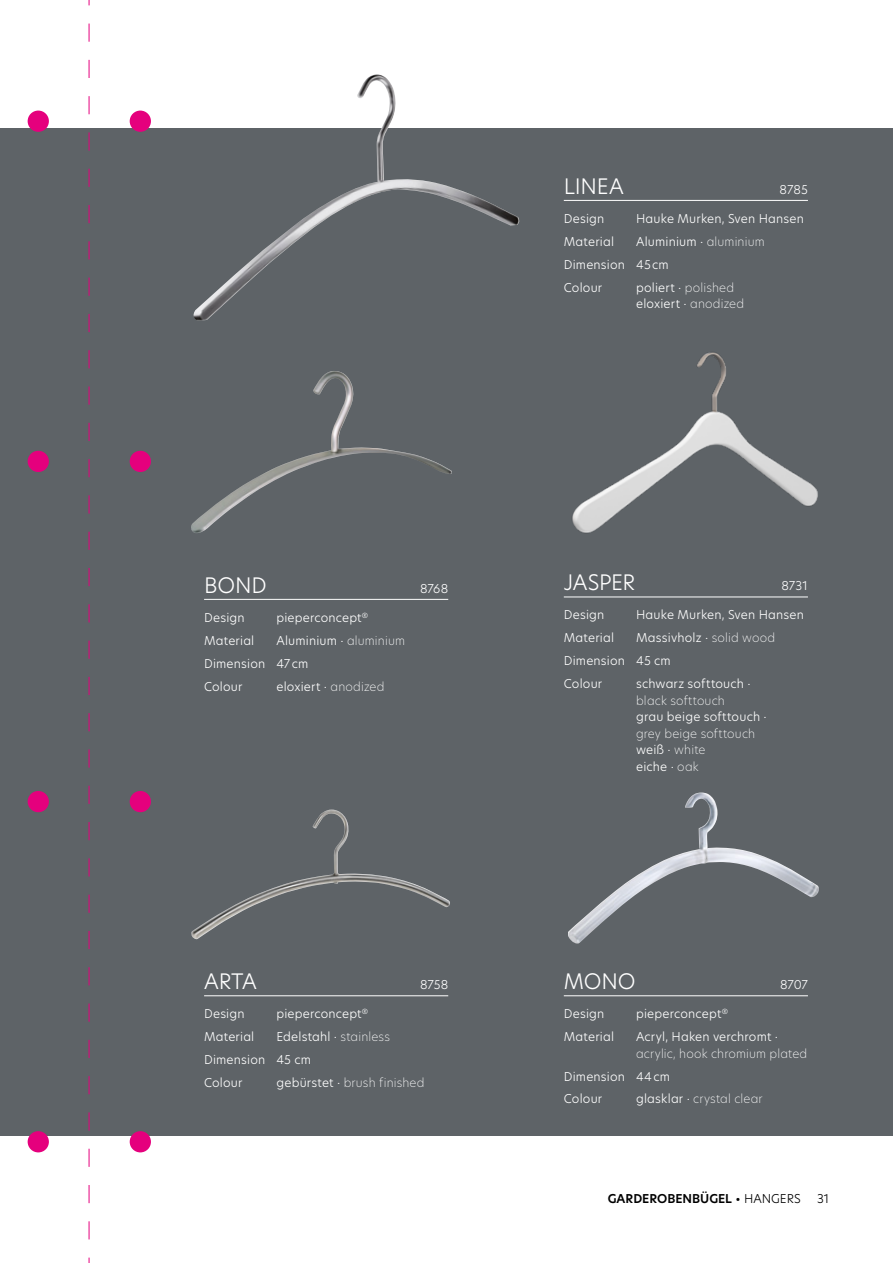
<style>
.page{position:relative;width:893px;height:1263px;background:#fff}
.page>*{position:absolute;margin:0;border:0;box-sizing:border-box;transform-origin:0 0}
.t1{font:300 21px "Hero New";letter-spacing:-.01em;color:#fff}
.t2{font:300 12px/23px "Hero New";letter-spacing:.015em;color:#fff}
.t3{font:200 12px/16.5px "Hero New";letter-spacing:.015em;color:#fff}
.t4{font:600 12px "Hero New";color:#000}
.t5{font:300 12px "Hero New";color:#000}
.s1{font-weight:200}
.s2{font-weight:300}
</style>
<div class="page">
<div style="left:0;top:128px;width:893px;height:1007px;background:#5e6367"></div>
<img style="left:568px;top:792px;width:251px;height:151px">
<img style="left:193px;top:74px;width:327px;height:247px">
<img style="left:191px;top:371px;width:261px;height:162px">
<img style="left:191px;top:809px;width:259px;height:130px">
<img style="left:572px;top:352px;width:246px;height:181px">
<hr style="left:564px;top:995px;width:244px;height:1px;background:#fff">
<hr style="left:564px;top:200px;width:244px;height:1px;background:#fff">
<hr style="left:204px;top:995px;width:244px;height:1px;background:#fff">
<hr style="left:204px;top:599px;width:244px;height:1px;background:#fff">
<hr style="left:564px;top:597px;width:244px;height:1px;background:#fff">
<svg style="left:89px;top:0;width:1px;height:1263px"></svg>
<div style="left:130px;top:791px;width:21px;height:21px;background:#e5007d;border-radius:50%"></div>
<div style="left:130px;top:451px;width:21px;height:21px;background:#e5007d;border-radius:50%"></div>
<div style="left:130px;top:1131px;width:21px;height:21px;background:#e5007d;border-radius:50%"></div>
<div style="left:130px;top:111px;width:21px;height:21px;background:#e5007d;border-radius:50%"></div>
<div style="left:28px;top:791px;width:21px;height:21px;background:#e5007d;border-radius:50%"></div>
<div style="left:28px;top:451px;width:21px;height:21px;background:#e5007d;border-radius:50%"></div>
<div style="left:28px;top:1131px;width:21px;height:21px;background:#e5007d;border-radius:50%"></div>
<div style="left:28px;top:111px;width:21px;height:21px;background:#e5007d;border-radius:50%"></div>
<h1 class="t1" style="left:204px;top:570px;width:64px">BOND</h1>
<p class="t2" style="left:420px;top:576px;width:30px">8768</p>
<p class="t2" style="left:204px;top:606px;width:42px">Design</p>
<p class="t2" style="left:276px;top:606px;width:93px">pieperconcept<sup>®</sup></p>
<p class="t2" style="left:204px;top:629px;width:52px">Material</p>
<p class="t2" style="left:204px;top:629px;width:202px;text-indent:72px">Aluminium · <span class="s1">aluminium<br></span>Dimension 47cm<br>Colour</p>
<p class="t2" style="left:276px;top:674px;width:110px">eloxiert · <span class="s1">anodized</span></p>
<h1 class="t1" style="left:204px;top:967px;width:54px">ARTA</h1>
<p class="t2" style="left:420px;top:973px;width:30px">8758</p>
<p class="t2" style="left:204px;top:1002px;width:42px">Design</p>
<p class="t2" style="left:276px;top:1002px;width:93px">pieperconcept<sup>®</sup></p>
<p class="t2" style="left:204px;top:1025px;width:52px">Material</p>
<p class="t2" style="left:204px;top:1025px;width:187px;text-indent:72px">Edelstahl · <span class="s1">stainless<br></span>Dimension 45 cm<br>Colour</p>
<p class="t3" style="left:276px;top:1074px;width:150px"><span class="s2">gebürstet ·</span> brush finished</p>
<h1 class="t1" style="left:564px;top:172px;width:62px">LINEA</h1>
<p class="t2" style="left:780px;top:177px;width:30px">8785</p>
<p class="t2" style="left:564px;top:207px;width:42px">Design</p>
<p class="t2" style="left:636px;top:207px;width:169px">Hauke Murken, Sven Hansen</p>
<p class="t2" style="left:564px;top:230px;width:52px">Material</p>
<p class="t2" style="left:564px;top:230px;width:202px;text-indent:72px">Aluminium · <span class="s1">aluminium<br></span>Dimension 45cm<br>Colour</p>
<p class="t2" style="left:636px;top:279px;width:110px;line-height:16.5px">poliert · <span class="s1">polished </span>eloxiert · <span class="s1">anodized</span></p>
<h1 class="t1" style="left:564px;top:568px;width:73px">JASPER</h1>
<p class="t2" style="left:781px;top:574px;width:28px">8731</p>
<p class="t2" style="left:564px;top:603px;width:42px">Design</p>
<p class="t2" style="left:636px;top:603px;width:169px">Hauke Murken, Sven Hansen</p>
<p class="t2" style="left:564px;top:626px;width:52px">Material</p>
<p class="t2" style="left:564px;top:626px;width:213px;text-indent:72px">Massivholz · <span class="s1">solid wood<br></span>Dimension 45 cm<br>Colour</p>
<p class="t2" style="left:636px;top:672px;width:116px">schwarz softtouch ·</p>
<p class="t3" style="left:636px;top:692px;width:90px">black softtouch</p>
<p class="t2" style="left:636px;top:705px;width:132px">grau beige softtouch ·</p>
<p class="t3" style="left:636px;top:725px;width:121px">grey beige softtouch <span class="s2">weiß ·</span> white<br><span class="s2">eiche ·</span> oak</p>
<h1 class="t1" style="left:564px;top:967px;width:73px">MONO</h1>
<p class="t2" style="left:780px;top:973px;width:29px">8707</p>
<p class="t2" style="left:564px;top:1002px;width:42px">Design</p>
<p class="t2" style="left:636px;top:1002px;width:93px">pieperconcept<sup>®</sup></p>
<p class="t2" style="left:564px;top:1025px;width:52px">Material</p>
<p class="t2" style="left:636px;top:1025px;width:144px">Acryl, Haken verchromt ·</p>
<p class="t3" style="left:636px;top:1045px;width:173px">acrylic, hook chromium plated</p>
<p class="t2" style="left:564px;top:1064px;width:108px">Dimension 44cm<br>Colour</p>
<p class="t3" style="left:636px;top:1090px;width:128px"><span class="s2">glasklar ·</span> crystal clear</p>
<p class="t4" style="left:608px;top:1191px;width:194px">GARDEROBENBÜGEL <span class="s2">• HANGERS</span></p>
<p class="t5" style="left:817px;top:1191px;width:14px">31</p>
</div>
